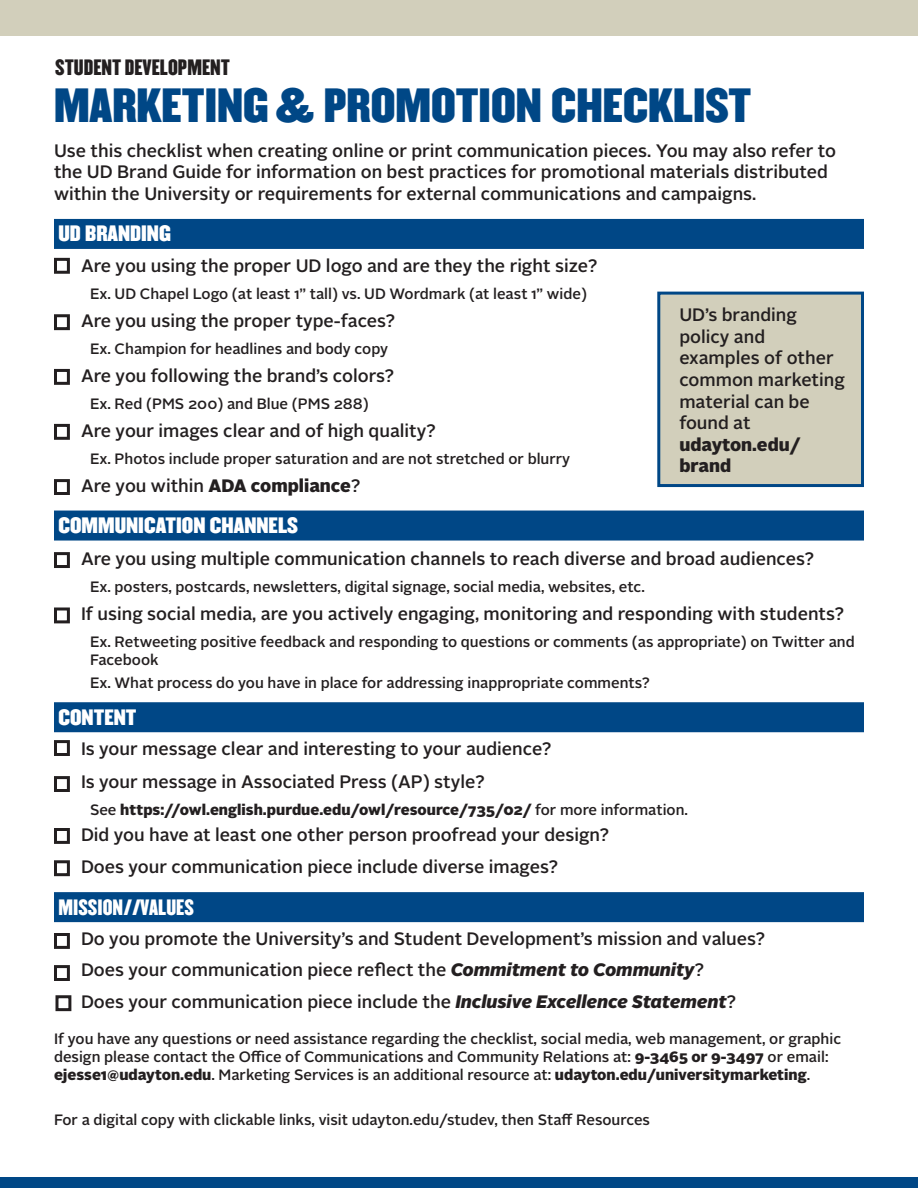
<style>
.page{position:relative;width:918px;height:1188px;background:#fff}
.page>*{position:absolute;margin:0;border:0;box-sizing:border-box;transform-origin:0 0}
.t1{font:42px "Champion Middleweight";color:#004786}
.Category{font:19.5px "Champion Middleweight";color:#fff}
.Question{font:19.5px "Champion HTF Welterweight";color:#231f20}
.Category-2{font:19.5px "Champion HTF Welterweight";color:#fff}
.Question-2{font:500 18px/21.6px "Alright Sans";color:#231f20}
.Extra_Note{font:500 15px/18px "Alright Sans";color:#231f20}
.Extra_Note-2{font:900 15px "Alright Sans";color:#231f20}
.s1{font-weight:900}
.s2{font-weight:500}
.s3{font-weight:900;font-style:italic}
</style>
<div class="page">
<div style="left:0;top:1177px;width:918px;height:11px;background:#004786"></div>
<div style="left:0;top:0;width:918px;height:36px;background:#d2cfbb"></div>
<div style="left:54px;top:219px;width:810px;height:30px;background:#004786"></div>
<div style="left:54px;top:511px;width:810px;height:30px;background:#004786"></div>
<div style="left:54px;top:702px;width:810px;height:30px;background:#004786"></div>
<div style="left:54px;top:892px;width:810px;height:30px;background:#004786"></div>
<div style="left:54px;top:258px;width:16px;height:16px;border:3px solid #231f20"></div>
<div style="left:54px;top:552px;width:16px;height:16px;border:3px solid #231f20"></div>
<div style="left:54px;top:776px;width:16px;height:16px;border:3px solid #231f20"></div>
<div style="left:54px;top:314px;width:16px;height:16px;border:3px solid #231f20"></div>
<div style="left:54px;top:740px;width:16px;height:16px;border:3px solid #231f20"></div>
<div style="left:54px;top:424px;width:16px;height:16px;border:3px solid #231f20"></div>
<div style="left:54px;top:369px;width:16px;height:16px;border:3px solid #231f20"></div>
<div style="left:54px;top:608px;width:16px;height:15px;border:3px solid #231f20"></div>
<div style="left:54px;top:828px;width:16px;height:16px;border:3px solid #231f20"></div>
<div style="left:54px;top:479px;width:16px;height:16px;border:3px solid #231f20"></div>
<div style="left:54px;top:860px;width:16px;height:16px;border:3px solid #231f20"></div>
<div style="left:54px;top:933px;width:16px;height:16px;border:3px solid #231f20"></div>
<div style="left:54px;top:965px;width:16px;height:16px;border:3px solid #231f20"></div>
<div style="left:56px;top:995px;width:15px;height:16px;border:3px solid #231f20"></div>
<div style="left:657px;top:292px;width:207px;height:195px;background:#d2cfbb;border:3px solid #004786"></div>
<p class="Question" style="left:55px;top:54px;width:176px">STUDENT DEVELOPMENT</p>
<p class="t1" style="left:54px;top:71px;width:699px">MARKETING &amp; PROMOTION CHECKLIST</p>
<p class="Question-2" style="left:54px;top:140px;width:784px">Use this checklist when creating online or print communication pieces. You may also refer to the UD Brand Guide for information on best practices for promotional materials distributed within the University or requirements for external communications and campaigns.</p>
<p class="Category" style="left:58px;top:218px;width:114px">UD BRANDING</p>
<p class="Question-2" style="left:81px;top:255px;width:518px">Are you using the proper UD logo and are they the right size?</p>
<p class="Extra_Note" style="left:90px;top:285px;width:499px">Ex. UD Chapel Logo (at least 1” tall) vs. UD Wordmark (at least 1” wide)</p>
<p class="Question-2" style="left:81px;top:310px;width:316px">Are you using the proper type-faces?</p>
<p class="Extra_Note" style="left:90px;top:340px;width:300px">Ex. Champion for headlines and body copy</p>
<p class="Question-2" style="left:81px;top:365px;width:315px">Are you following the brand’s colors?</p>
<p class="Extra_Note" style="left:90px;top:395px;width:280px">Ex. Red (PMS 200) and Blue (PMS 288)</p>
<p class="Question-2" style="left:81px;top:420px;width:357px">Are your images clear and of high quality?</p>
<p class="Extra_Note" style="left:90px;top:450px;width:482px">Ex. Photos include proper saturation and are not stretched or blurry</p>
<p class="Question-2" style="left:81px;top:475px;width:281px">Are you within <span class="s1">ADA compliance</span>?</p>
<p class="Category" style="left:58px;top:509px;width:241px">COMMUNICATION CHANNELS</p>
<p class="Question-2" style="left:81px;top:549px;width:735px">Are you using multiple communication channels to reach diverse and broad audiences?</p>
<p class="Extra_Note" style="left:90px;top:578px;width:556px">Ex. posters, postcards, newsletters, digital signage, social media, websites, etc.</p>
<p class="Question-2" style="left:81px;top:603px;width:765px">If using social media, are you actively engaging, monitoring and responding with students?</p>
<p class="Extra_Note" style="left:90px;top:633px;width:766px">Ex. Retweeting positive feedback and responding to questions or comments (as appropriate) on Twitter and<br>Facebook</p>
<p class="Extra_Note" style="left:90px;top:674px;width:561px">Ex. What process do you have in place for addressing inappropriate comments?</p>
<p class="Category" style="left:58px;top:701px;width:80px">CONTENT</p>
<p class="Question-2" style="left:81px;top:738px;width:472px">Is your message clear and interesting to your audience?</p>
<p class="Question-2" style="left:81px;top:771px;width:405px">Is your message in Associated Press (AP) style?</p>
<p class="Extra_Note-2" style="left:90px;top:799px;width:600px"><span class="s2">See</span> https://owl.english.purdue.edu/owl/resource/735/02/ <span class="s2">for more information.</span></p>
<p class="Question-2" style="left:81px;top:824px;width:530px">Did you have at least one other person proofread your design?</p>
<p class="Question-2" style="left:81px;top:856px;width:479px">Does your communication piece include diverse images?</p>
<p class="Category-2" style="left:58px;top:894px;width:137px">MISSION//VALUES</p>
<p class="Question-2" style="left:81px;top:928px;width:686px">Do you promote the University’s and Student Development’s mission and values?</p>
<p class="Question-2" style="left:81px;top:959px;width:625px">Does your communication piece reflect the <span class="s3">Commitment to Community</span>?</p>
<p class="Question-2" style="left:81px;top:991px;width:657px">Does your communication piece include the <span class="s3">Inclusive Excellence Statement</span>?</p>
<p class="Extra_Note" style="left:54px;top:1030px;width:789px">If you have any questions or need assistance regarding the checklist, social media, web management, or graphic design please contact the Office of Communications and Community Relations at: <span class="s1">9-3465 or 9-3497</span> or email: <span class="s1">ejesse1@udayton.edu</span>. Marketing Services is an additional resource at: <span class="s1">udayton.edu/universitymarketing</span>.</p>
<p class="Extra_Note" style="left:54px;top:1111px;width:598px">For a digital copy with clickable links, visit udayton.edu/studev, then Staff Resources</p>
<p class="Question-2" style="left:679px;top:304px;width:167px">UD’s branding policy and examples of other common marketing material can be found at <span class="s1">udayton.edu/ brand</span></p>
</div>
